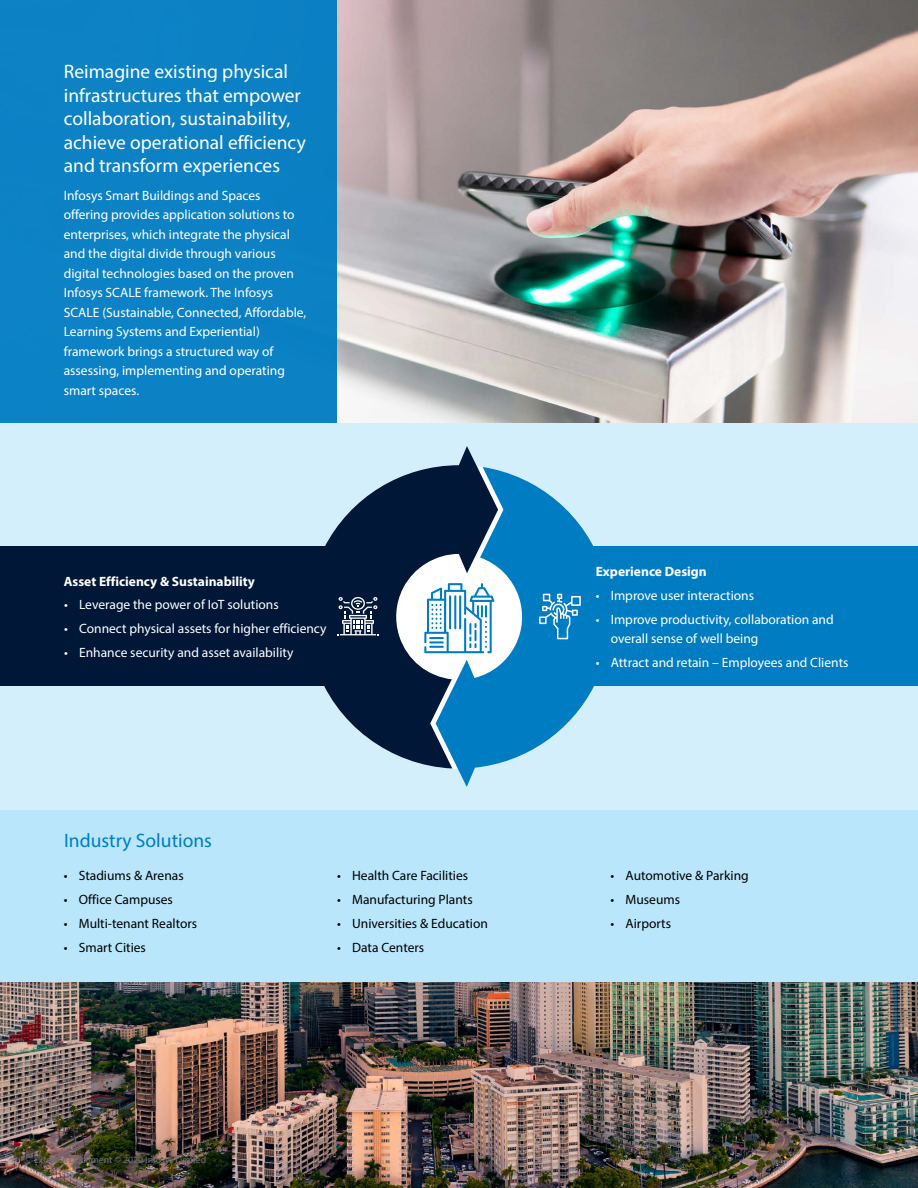
<style>
.page{position:relative;width:918px;height:1188px;background:#fff}
.page>*{position:absolute;margin:0;border:0;box-sizing:border-box;transform-origin:0 0}
.t1{font:19.5px/23.4px "Myriad Pro";color:#fff}
.t2{font:19.5px "Myriad Pro";color:#007dc3}
.t3{font:13.5px/19.5px "Myriad Pro";color:#fff}
.t4{font:13.5px "Myriad Pro";color:#000}
.t5{font:700 13.5px "Myriad Pro";color:#fff}
.t6{font:9.75px "Myriad Pro";color:#6d6e71}
</style>
<div class="page">
<div style="left:0;top:423px;width:918px;height:387px;background:#d4effc"></div>
<div style="left:0;top:810px;width:918px;height:173px;background:#b9e6fa"></div>
<img style="left:337px;top:0;width:581px;height:423px">
<div style="left:0;top:0;width:337px;height:423px;background:#0c82c5"></div>
<img style="left:0;top:983px;width:918px;height:205px">
<svg style="left:458px;top:470px;width:157px;height:317px"></svg>
<svg style="left:303px;top:446px;width:195px;height:323px"></svg>
<svg style="left:424px;top:583px;width:70px;height:70px;background:#acd4eb"></svg>
<div style="left:0;top:547px;width:386px;height:139px;background:#001738"></div>
<svg style="left:337px;top:597px;width:42px;height:38px"></svg>
<div style="left:532px;top:547px;width:386px;height:139px;background:#007cc3"></div>
<svg style="left:539px;top:594px;width:42px;height:45px"></svg>
<h1 class="t1" style="left:64px;top:60px;width:244px">Reimagine existing physical infrastructures that empower collaboration, sustainability, achieve operational efficiency and transform experiences</h1>
<p class="t3" style="left:64px;top:185px;width:244px">Infosys Smart Buildings and Spaces offering provides application solutions to enterprises, which integrate the physical and the digital divide through various digital technologies based on the proven Infosys SCALE framework. The Infosys SCALE (Sustainable, Connected, Affordable, Learning Systems and Experiential) framework brings a structured way of assessing, implementing and operating smart spaces.</p>
<p class="t5" style="left:64px;top:572px;width:193px">Asset Efficiency &amp; Sustainability</p>
<p class="t3" style="left:64px;top:595px;width:216px">• Leverage the power of IoT solutions</p>
<p class="t3" style="left:64px;top:619px;width:264px">• Connect physical assets for higher efficiency</p>
<p class="t3" style="left:64px;top:643px;width:231px">• Enhance security and asset availability</p>
<h1 class="t2" style="left:64px;top:829px;width:149px">Industry Solutions</h1>
<p class="t4" style="left:64px;top:867px;width:121px">• Stadiums &amp; Arenas</p>
<p class="t4" style="left:64px;top:891px;width:111px">• Office Campuses</p>
<p class="t4" style="left:64px;top:915px;width:135px">• Multi-tenant Realtors</p>
<p class="t4" style="left:64px;top:939px;width:84px">• Smart Cities</p>
<p class="t4" style="left:337px;top:867px;width:132px">• Health Care Facilities</p>
<p class="t4" style="left:337px;top:891px;width:137px">• Manufacturing Plants</p>
<p class="t4" style="left:337px;top:915px;width:152px">• Universities &amp; Education</p>
<p class="t4" style="left:337px;top:939px;width:89px">• Data Centers</p>
<p class="t6" style="left:34px;top:1154px;width:174px">External Document © 2020 Infosys Limited</p>
<p class="t5" style="left:596px;top:563px;width:113px">Experience Design</p>
<p class="t3" style="left:596px;top:585px;width:160px">• Improve user interactions</p>
<p class="t3" style="left:611px;top:609px;width:225px;text-indent:-15px">• Improve productivity, collaboration and overall sense of well being</p>
<p class="t3" style="left:596px;top:653px;width:254px">• Attract and retain – Employees and Clients</p>
<p class="t4" style="left:611px;top:867px;width:140px">• Automotive &amp; Parking</p>
<p class="t4" style="left:611px;top:891px;width:71px">• Museums</p>
<p class="t4" style="left:611px;top:915px;width:62px">• Airports</p>
</div>
